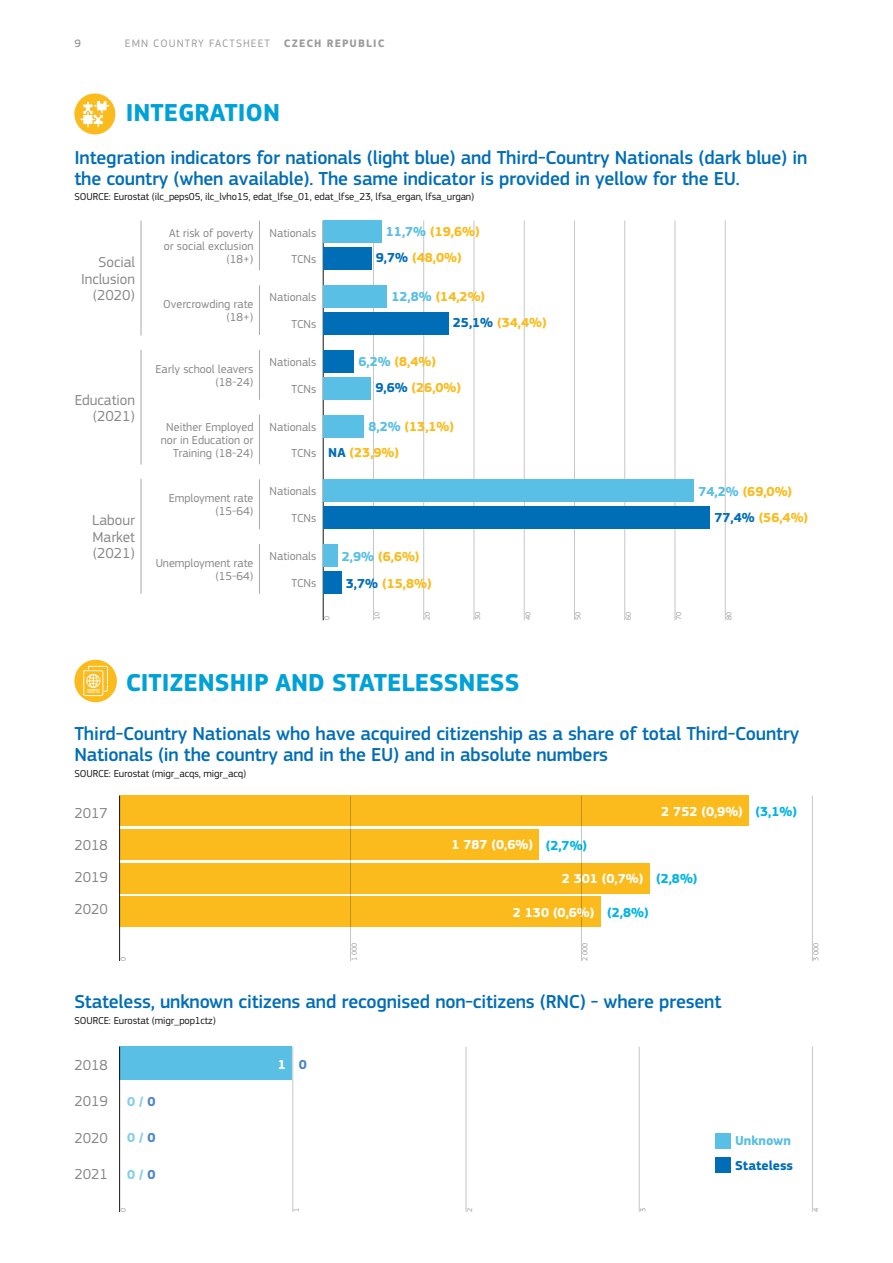
<style>
.page{position:relative;width:893px;height:1263px;background:#fff}
.page>*{position:absolute;margin:0;border:0;box-sizing:border-box;transform-origin:0 0}
.t1{font:700 25.5px "EC Square Sans Pro";color:#00a1d7}
.t2{font:500 19.5px/21px "EC Square Sans Pro";letter-spacing:-.01em;color:#006db7}
.t3{font:15px/16.5px "EC Square Sans Pro";color:#868786;text-align:justify}
.t4{font:700 13.5px/26.2px "EC Square Sans Pro";color:#fbbb1d}
.t5{font:700 13.5px "EC Square Sans Pro";color:#fff}
.t6{font:700 13.5px "EC Square Sans Pro";color:#00b3e7}
.t7{font:700 13.5px "EC Square Sans Pro";color:#86cdeb}
.t8{font:700 13.5px "EC Square Sans Pro";color:#006db7}
.t9{font:700 13.5px "EC Square Sans Pro";color:#59bfe4}
.t10{font:700 13.5px "EC Square Sans Pro";color:#4b86c6}
.t11{font:12px/13.2px "EC Square Sans Pro";color:#868786;text-align:right}
.t12{font:11.25px "EC Square Sans Pro";letter-spacing:.1em;color:#9c9c9d}
.t13{font:700 11.25px "EC Square Sans Pro";color:#9c9c9d}
.t14{font:500 11.25px "EC Square Sans Pro";color:#9c9c9d}
.t15{font:10.5px "EC Square Sans Pro";letter-spacing:-.01em;color:#181716}
.t16{font:7.5px "EC Square Sans Pro";letter-spacing:-.01em;color:#9c9c9d}
.s1{font-weight:700}
.s2{color:#59bfe4}
.s3{color:#006db7}
.s4{color:#4b86c6}
</style>
<div class="page">
<hr style="left:323px;top:221px;width:1px;height:399px;background:#181716">
<hr style="left:373px;top:221px;width:1px;height:399px;background:#c5c6c6">
<hr style="left:423px;top:221px;width:1px;height:399px;background:#c5c6c6">
<hr style="left:474px;top:221px;width:1px;height:399px;background:#c5c6c6">
<hr style="left:524px;top:221px;width:1px;height:399px;background:#c5c6c6">
<hr style="left:574px;top:221px;width:1px;height:399px;background:#c5c6c6">
<hr style="left:624px;top:221px;width:1px;height:399px;background:#c5c6c6">
<hr style="left:675px;top:221px;width:1px;height:399px;background:#c5c6c6">
<hr style="left:725px;top:221px;width:1px;height:399px;background:#c5c6c6">
<div style="left:74px;top:93px;width:41px;height:41px;background:#fbbb1d;border-radius:50%"></div>
<svg style="left:79px;top:100px;width:31px;height:28px"></svg>
<div style="left:76px;top:661px;width:40px;height:40px;background:#fbbb1d;border-radius:50%"></div>
<svg style="left:83px;top:666px;width:25px;height:30px"></svg>
<div style="left:74px;top:660px;width:43px;height:42px;border:3px solid #fbbb1d;border-radius:50%"></div>
<div style="left:120px;top:1047px;width:172px;height:33px;background:#59bfe4"></div>
<div style="left:715px;top:1133px;width:16px;height:15px;background:#59bfe4"></div>
<div style="left:715px;top:1157px;width:16px;height:16px;background:#006db7"></div>
<div style="left:120px;top:896px;width:481px;height:31px;background:#fbbb1d"></div>
<div style="left:120px;top:863px;width:530px;height:30px;background:#fbbb1d"></div>
<div style="left:120px;top:829px;width:419px;height:30px;background:#fbbb1d"></div>
<div style="left:120px;top:796px;width:629px;height:30px;background:#fbbb1d"></div>
<hr style="left:259px;top:285px;width:1px;height:50px;background:#a9a9aa">
<hr style="left:259px;top:415px;width:1px;height:49px;background:#a9a9aa">
<hr style="left:259px;top:544px;width:1px;height:50px;background:#a9a9aa">
<hr style="left:259px;top:221px;width:1px;height:49px;background:#a9a9aa">
<hr style="left:259px;top:350px;width:1px;height:50px;background:#a9a9aa">
<hr style="left:259px;top:479px;width:1px;height:50px;background:#a9a9aa">
<hr style="left:141px;top:221px;width:1px;height:114px;background:#a9a9aa">
<hr style="left:141px;top:350px;width:1px;height:115px;background:#a9a9aa">
<hr style="left:141px;top:479px;width:1px;height:115px;background:#a9a9aa">
<div style="left:323px;top:221px;width:59px;height:22px;background:#59bfe4"></div>
<div style="left:323px;top:248px;width:49px;height:22px;background:#006db7"></div>
<div style="left:323px;top:285px;width:64px;height:23px;background:#59bfe4"></div>
<div style="left:323px;top:312px;width:126px;height:23px;background:#006db7"></div>
<div style="left:323px;top:377px;width:48px;height:23px;background:#59bfe4"></div>
<div style="left:323px;top:350px;width:31px;height:23px;background:#006db7"></div>
<div style="left:323px;top:415px;width:41px;height:22px;background:#59bfe4"></div>
<div style="left:323px;top:479px;width:371px;height:23px;background:#59bfe4"></div>
<div style="left:323px;top:506px;width:387px;height:23px;background:#006db7"></div>
<div style="left:323px;top:544px;width:15px;height:23px;background:#59bfe4"></div>
<div style="left:323px;top:571px;width:19px;height:23px;background:#006db7"></div>
<hr style="left:119px;top:796px;width:1px;height:165px;background:#181716">
<hr style="left:350px;top:796px;width:1px;height:165px;background:#c5c6c6">
<hr style="left:581px;top:796px;width:1px;height:165px;background:#c5c6c6">
<hr style="left:812px;top:796px;width:1px;height:165px;background:#c5c6c6">
<hr style="left:119px;top:1047px;width:1px;height:165px;background:#181716">
<hr style="left:293px;top:1047px;width:1px;height:165px;background:#c5c6c6">
<hr style="left:466px;top:1047px;width:1px;height:165px;background:#c5c6c6">
<hr style="left:639px;top:1047px;width:1px;height:165px;background:#c5c6c6">
<hr style="left:812px;top:1047px;width:1px;height:165px;background:#c5c6c6">
<p class="t14" style="left:74px;top:37px;width:8px">9</p>
<p class="t12" style="left:125px;top:37px;width:183px">EMN COUNTRY FACTSHEET <span class="s1">czech</span></p>
<p class="t13" style="left:327px;top:36px;width:8px">rep</p>
<p class="t13" style="left:350px;top:36px;width:16px">ublic</p>
<h1 class="t1" style="left:126px;top:98px;width:156px">INTEGRATION</h1>
<p class="t2" style="left:74px;top:147px;width:734px">Integration indicators for nationals (light blue) and Third-Country Nationals (dark blue) in the country (when available). The same indicator is provided in yellow for the EU.</p>
<p class="t15" style="left:74px;top:191px;width:401px">SOURCE: Eurostat (ilc_peps05, ilc_lvho15, edat_lfse_01, edat_lfse_23, lfsa_ergan, lfsa_urgan)</p>
<p class="t3" style="left:81px;top:254px;width:56px;text-align:right">Social<br>Inclusion (2020)</p>
<p class="t3" style="left:75px;top:391px;width:62px;text-align:right">Education (2021)</p>
<p class="t3" style="left:92px;top:512px;width:44px">Labour Market (2021)</p>
<p class="t11" style="left:164px;top:226px;width:91px">At risk of poverty or social exclusion (18+)</p>
<p class="t11" style="left:163px;top:298px;width:92px">Overcrowding rate (18+)</p>
<p class="t11" style="left:155px;top:362px;width:99px">Early school leavers (18-24)</p>
<p class="t11" style="left:161px;top:420px;width:94px">Neither Employed nor in Education or<br>Training (18-24)</p>
<p class="t11" style="left:169px;top:492px;width:86px">Employment rate (15-64)</p>
<p class="t11" style="left:156px;top:556px;width:99px">Unemployment rate (15-64)</p>
<p class="t11" style="left:270px;top:226px;width:48px">Nationals</p>
<p class="t11" style="left:291px;top:253px;width:26px">TCNs</p>
<p class="t11" style="left:270px;top:291px;width:48px">Nationals</p>
<p class="t11" style="left:291px;top:317px;width:26px">TCNs</p>
<p class="t11" style="left:270px;top:356px;width:48px">Nationals</p>
<p class="t11" style="left:291px;top:382px;width:26px">TCNs</p>
<p class="t11" style="left:270px;top:420px;width:48px">Nationals</p>
<p class="t11" style="left:291px;top:447px;width:26px">TCNs</p>
<p class="t4" style="left:376px;top:219px;width:105px;text-indent:10px"><span class="s2">11,7%</span> (19,6%)<br><span class="s3">9,7%</span> (48,0%)</p>
<p class="t4" style="left:453px;top:284px;width:95px;text-indent:-61px"><span class="s2">12,8%</span> (14,2%)<br><span class="s3">25,1%</span> (34,4%)</p>
<p class="t4" style="left:375px;top:349px;width:87px;text-indent:-17px"><span class="s2">6,2%</span> (8,4%)<br><span class="s3">9,6%</span> (26,0%)</p>
<p class="t4" style="left:328px;top:414px;width:127px;text-indent:40px"><span class="s2">8,2%</span> (13,1%)<br><span class="s3">NA</span> (23,9%)</p>
<p class="t11" style="left:270px;top:485px;width:48px">Nationals</p>
<p class="t11" style="left:291px;top:511px;width:26px">TCNs</p>
<p class="t4" style="left:714px;top:479px;width:95px;text-indent:-16px"><span class="s2">74,2%</span> (69,0%)<br><span class="s3">77,4%</span> (56,4%)</p>
<p class="t11" style="left:270px;top:550px;width:48px">Nationals</p>
<p class="t11" style="left:291px;top:576px;width:26px">TCNs</p>
<p class="t4" style="left:342px;top:544px;width:91px"><span class="s2">2,9%</span> (6,6%)<br><span class="s3">3,7%</span> (15,8%)</p>
<p class="t16" style="left:322px;top:620px;width:6px;rotate:-90deg">0</p>
<p class="t16" style="left:373px;top:620px;width:10px;rotate:-90deg">10</p>
<p class="t16" style="left:423px;top:620px;width:10px;rotate:-90deg">20</p>
<p class="t16" style="left:473px;top:620px;width:10px;rotate:-90deg">30</p>
<p class="t16" style="left:523px;top:620px;width:10px;rotate:-90deg">40</p>
<p class="t16" style="left:574px;top:620px;width:10px;rotate:-90deg">50</p>
<p class="t16" style="left:624px;top:620px;width:10px;rotate:-90deg">60</p>
<p class="t16" style="left:674px;top:620px;width:10px;rotate:-90deg">70</p>
<p class="t16" style="left:724px;top:620px;width:10px;rotate:-90deg">80</p>
<h1 class="t1" style="left:126px;top:667px;width:395px">CITIZENSHIP AND STATELESSNESS</h1>
<p class="t2" style="left:74px;top:723px;width:727px">Third-Country Nationals who have acquired citizenship as a share of total Third-Country<br>Nationals (in the country and in the EU) and in absolute numbers</p>
<p class="t15" style="left:74px;top:767px;width:173px">SOURCE: Eurostat (migr_acqs, migr_acq)</p>
<p class="t6" style="left:756px;top:803px;width:43px">(3,1%)</p>
<p class="t6" style="left:546px;top:837px;width:43px">(2,7%)</p>
<p class="t6" style="left:656px;top:871px;width:43px">(2,8%)</p>
<p class="t6" style="left:607px;top:904px;width:43px">(2,8%)</p>
<p class="t5" style="left:661px;top:803px;width:83px">2 752 (0,9%)</p>
<p class="t3" style="left:74px;top:797px;width:35px;line-height:32.1px">2017<br>2018<br>2019<br>2020</p>
<p class="t5" style="left:451px;top:837px;width:83px">1 787 (0,6%)</p>
<p class="t5" style="left:562px;top:870px;width:83px">2 301 (0,7%)</p>
<p class="t5" style="left:513px;top:904px;width:83px">2 130 (0,6%)</p>
<p class="t16" style="left:119px;top:961px;width:6px;rotate:-90deg">0</p>
<p class="t16" style="left:350px;top:961px;width:20px;rotate:-90deg">1 000</p>
<p class="t16" style="left:581px;top:961px;width:20px;rotate:-90deg">2 000</p>
<p class="t16" style="left:812px;top:961px;width:20px;rotate:-90deg">3 000</p>
<p class="t2" style="left:74px;top:991px;width:648px">Stateless, unknown citizens and recognised non-citizens (RNC) - where present</p>
<p class="t15" style="left:74px;top:1014px;width:143px">SOURCE: Eurostat (migr_pop1ctz)</p>
<p class="t3" style="left:74px;top:1057px;width:35px">2018</p>
<p class="t3" style="left:74px;top:1093px;width:35px">2019</p>
<p class="t3" style="left:74px;top:1129px;width:35px">2020</p>
<p class="t3" style="left:74px;top:1165px;width:35px">2021</p>
<p class="t5" style="left:278px;top:1056px;width:10px">1</p>
<p class="t10" style="left:299px;top:1057px;width:10px">0</p>
<p class="t7" style="left:127px;top:1093px;width:30px">0 / <span class="s4">0</span></p>
<p class="t7" style="left:127px;top:1129px;width:30px">0 / <span class="s4">0</span></p>
<p class="t7" style="left:127px;top:1166px;width:30px">0 / <span class="s4">0</span></p>
<p class="t9" style="left:735px;top:1133px;width:57px">Unknown</p>
<p class="t8" style="left:735px;top:1157px;width:60px">Stateless</p>
<p class="t16" style="left:119px;top:1212px;width:6px;rotate:-90deg">0</p>
<p class="t16" style="left:292px;top:1212px;width:6px;rotate:-90deg">1</p>
<p class="t16" style="left:465px;top:1212px;width:6px;rotate:-90deg">2</p>
<p class="t16" style="left:638px;top:1212px;width:6px;rotate:-90deg">3</p>
<p class="t16" style="left:812px;top:1212px;width:6px;rotate:-90deg">4</p>
</div>
